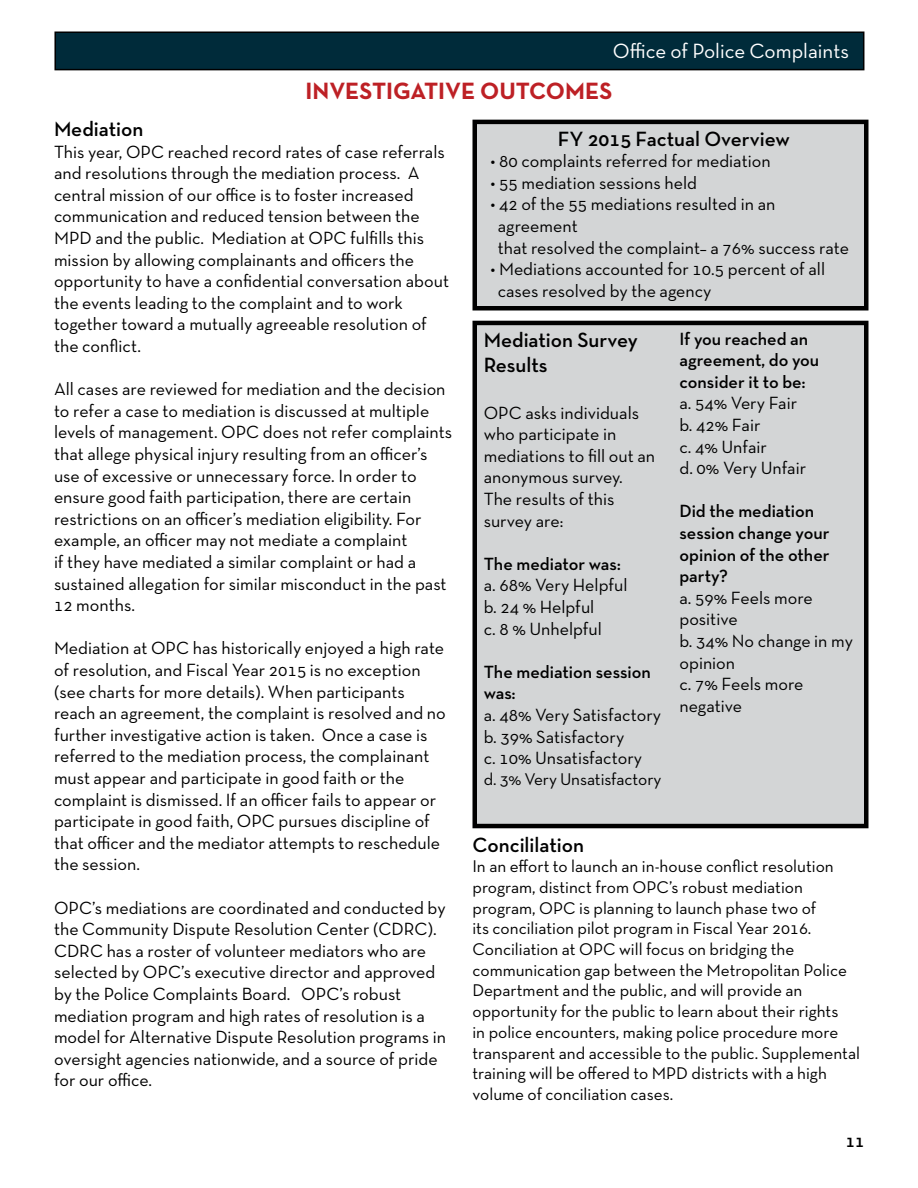
<style>
.page{position:relative;width:918px;height:1188px;background:#fff}
.page>*{position:absolute;margin:0;border:0;box-sizing:border-box;transform-origin:0 0}
.t1{font:700 24px "Neutra Text TF";color:#bd2025}
.t2{font:600 21px/25.2px "Neutra Text TF";color:#000}
.t3{font:21px "Neutra Text TF";color:#fff}
.t4{font:18px/21.6px "Neutra Text TF";color:#000}
.t5{font:600 18px/21.6px "Neutra Text TF";color:#000}
.t6{font:17.25px/20.7px "Neutra Text TF";color:#000}
</style>
<div class="page">
<div style="left:55px;top:32px;width:809px;height:38px;background:#002b3a"></div>
<div style="left:54px;top:32px;width:810px;height:38px;border:2px solid #000"></div>
<div style="left:475px;top:122px;width:391px;height:186px;background:#d3d5d6"></div>
<div style="left:472px;top:120px;width:396px;height:190px;border:4px solid #000"></div>
<div style="left:475px;top:323px;width:391px;height:503px;background:#d3d5d6"></div>
<div style="left:472px;top:321px;width:396px;height:507px;border:4px solid #000"></div>
<p class="t3" style="left:613px;top:38px;width:238px">Office of Police Complaints</p>
<h1 class="t1" style="left:306px;top:76px;width:308px">INVESTIGATIVE OUTCOMES</h1>
<p class="t2" style="left:558px;top:125px;width:234px">FY 2015 Factual Overview</p>
<p class="t4" style="left:490px;top:150px;width:282px">• 80 complaints referred for mediation</p>
<p class="t4" style="left:490px;top:172px;width:208px">• 55 mediation sessions held</p>
<p class="t4" style="left:498px;top:193px;width:353px;text-indent:-7px">• 42 of the 55 mediations resulted in an agreement<br>that resolved the complaint– a 76% success rate</p>
<p class="t4" style="left:498px;top:258px;width:329px;text-indent:-7px">• Mediations accounted for 10.5 percent of all cases resolved by the agency</p>
<p class="t2" style="left:484px;top:327px;width:156px">Mediation Survey<br>Results</p>
<p class="t4" style="left:484px;top:401px;width:173px">OPC asks individuals who participate in mediations to fill out an anonymous survey.<br>The results of this survey are:</p>
<p class="t5" style="left:484px;top:553px;width:138px">The mediator was:</p>
<p class="t4" style="left:484px;top:574px;width:145px">a. 68% Very Helpful b. 24 % Helpful<br>c. 8 % Unhelpful</p>
<p class="t5" style="left:484px;top:661px;width:169px">The mediation session was:</p>
<p class="t4" style="left:484px;top:704px;width:179px">a. 48% Very Satisfactory b. 39% Satisfactory<br>c. 10% Unsatisfactory</p>
<p class="t6" style="left:484px;top:768px;width:179px">d. 3% Very Unsatisfactory</p>
<p class="t2" style="left:54px;top:116px;width:91px">Mediation</p>
<p class="t4" style="left:54px;top:140px;width:397px">This year, OPC reached record rates of case referrals and resolutions through the mediation process. A central mission of our office is to foster increased communication and reduced tension between the MPD and the public. Mediation at OPC fulfills this mission by allowing complainants and officers the opportunity to have a confidential conversation about the events leading to the complaint and to work together toward a mutually agreeable resolution of the conflict.</p>
<p class="t4" style="left:54px;top:378px;width:400px">All cases are reviewed for mediation and the decision to refer a case to mediation is discussed at multiple levels of management. OPC does not refer complaints that allege physical injury resulting from an officer’s use of excessive or unnecessary force. In order to ensure good faith participation, there are certain restrictions on an officer’s mediation eligibility. For example, an officer may not mediate a complaint<br>if they have mediated a similar complaint or had a sustained allegation for similar misconduct in the past 12 months.</p>
<p class="t4" style="left:54px;top:637px;width:393px">Mediation at OPC has historically enjoyed a high rate of resolution, and Fiscal Year 2015 is no exception (see charts for more details). When participants reach an agreement, the complaint is resolved and no further investigative action is taken. Once a case is referred to the mediation process, the complainant must appear and participate in good faith or the complaint is dismissed. If an officer fails to appear or participate in good faith, OPC pursues discipline of that officer and the mediator attempts to reschedule the session.</p>
<p class="t4" style="left:54px;top:896px;width:394px">OPC’s mediations are coordinated and conducted by the Community Dispute Resolution Center (CDRC).<br>CDRC has a roster of volunteer mediators who are selected by OPC’s executive director and approved by the Police Complaints Board. OPC’s robust mediation program and high rates of resolution is a model for Alternative Dispute Resolution programs in oversight agencies nationwide, and a source of pride for our office.</p>
<p class="t5" style="left:680px;top:327px;width:141px">If you reached an agreement, do you consider it to be:</p>
<p class="t4" style="left:680px;top:392px;width:128px">a. 54% Very Fair b. 42% Fair<br>c. 4% Unfair<br>d. 0% Very Unfair</p>
<p class="t5" style="left:680px;top:500px;width:152px">Did the mediation session change your opinion of the other party?</p>
<p class="t4" style="left:680px;top:587px;width:175px">a. 59% Feels more positive<br>b. 34% No change in my opinion<br>c. 7% Feels more negative</p>
<p class="t2" style="left:472px;top:831px;width:113px">Concililation</p>
<p class="t6" style="left:472px;top:856px;width:389px">In an effort to launch an in-house conflict resolution program, distinct from OPC’s robust mediation program, OPC is planning to launch phase two of<br>its conciliation pilot program in Fiscal Year 2016.<br>Conciliation at OPC will focus on bridging the communication gap between the Metropolitan Police Department and the public, and will provide an opportunity for the public to learn about their rights<br>in police encounters, making police procedure more transparent and accessible to the public. Supplemental training will be offered to MPD districts with a high volume of conciliation cases.</p>
<p class="t5" style="left:846px;top:1129px;width:20px">11</p>
</div>
